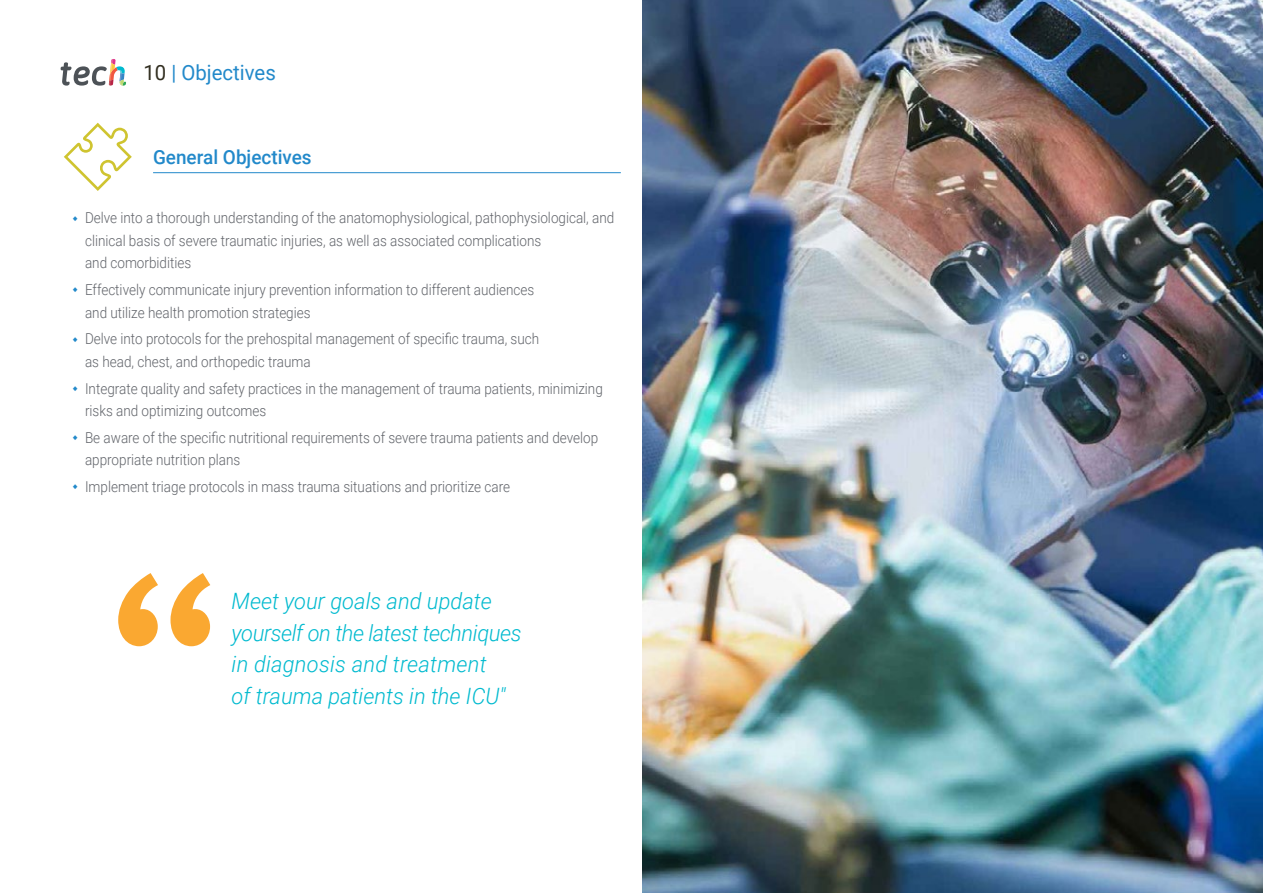
<style>
.page{position:relative;width:1263px;height:893px;background:#fff}
.page>*{position:absolute;margin:0;border:0;box-sizing:border-box;transform-origin:0 0}
.t1{font:italic 300 22.5px/31.5px "Roboto";color:#00bacf}
.t2{font:21px "Roboto";color:#2289ca}
.t3{font:500 19.5px "Roboto";color:#2289ca}
.t4{font:300 15px/22.5px "Roboto";color:#61646a;scale:.9 1}
.s1{color:#312e20}
</style>
<div class="page">
<hr style="left:153px;top:172px;width:468px;height:1px;background:#2289ca">
<svg style="left:64px;top:123px;width:68px;height:68px"></svg>
<img style="left:642px;top:0;width:621px;height:893px">
<svg style="left:118px;top:573px;width:92px;height:73px"></svg>
<svg style="left:61px;top:59px;width:65px;height:27px"></svg>
<h2 class="t2" style="left:144px;top:57px;width:134px"><span class="s1">10</span> | Objectives</h2>
<h3 class="t3" style="left:153px;top:144px;width:160px">General Objectives</h3>
<p class="t4" style="left:85px;top:206px;width:589px">Delve into a thorough understanding of the anatomophysiological, pathophysiological, and clinical basis of severe traumatic injuries, as well as associated complications<br>and comorbidities</p>
<p class="t4" style="left:85px;top:278px;width:501px">Effectively communicate injury prevention information to different audiences and utilize health promotion strategies</p>
<p class="t4" style="left:85px;top:327px;width:506px">Delve into protocols for the prehospital management of specific trauma, such as head, chest, and orthopedic trauma</p>
<p class="t4" style="left:85px;top:376px;width:577px">Integrate quality and safety practices in the management of trauma patients, minimizing risks and optimizing outcomes</p>
<p class="t4" style="left:85px;top:426px;width:572px">Be aware of the specific nutritional requirements of severe trauma patients and develop appropriate nutrition plans</p>
<p class="t4" style="left:85px;top:475px;width:474px">Implement triage protocols in mass trauma situations and prioritize care</p>
<h1 class="t1" style="left:232px;top:585px;width:291px">Meet your goals and update yourself on the latest techniques in diagnosis and treatment<br>of trauma patients in the ICU"</h1>
</div>
